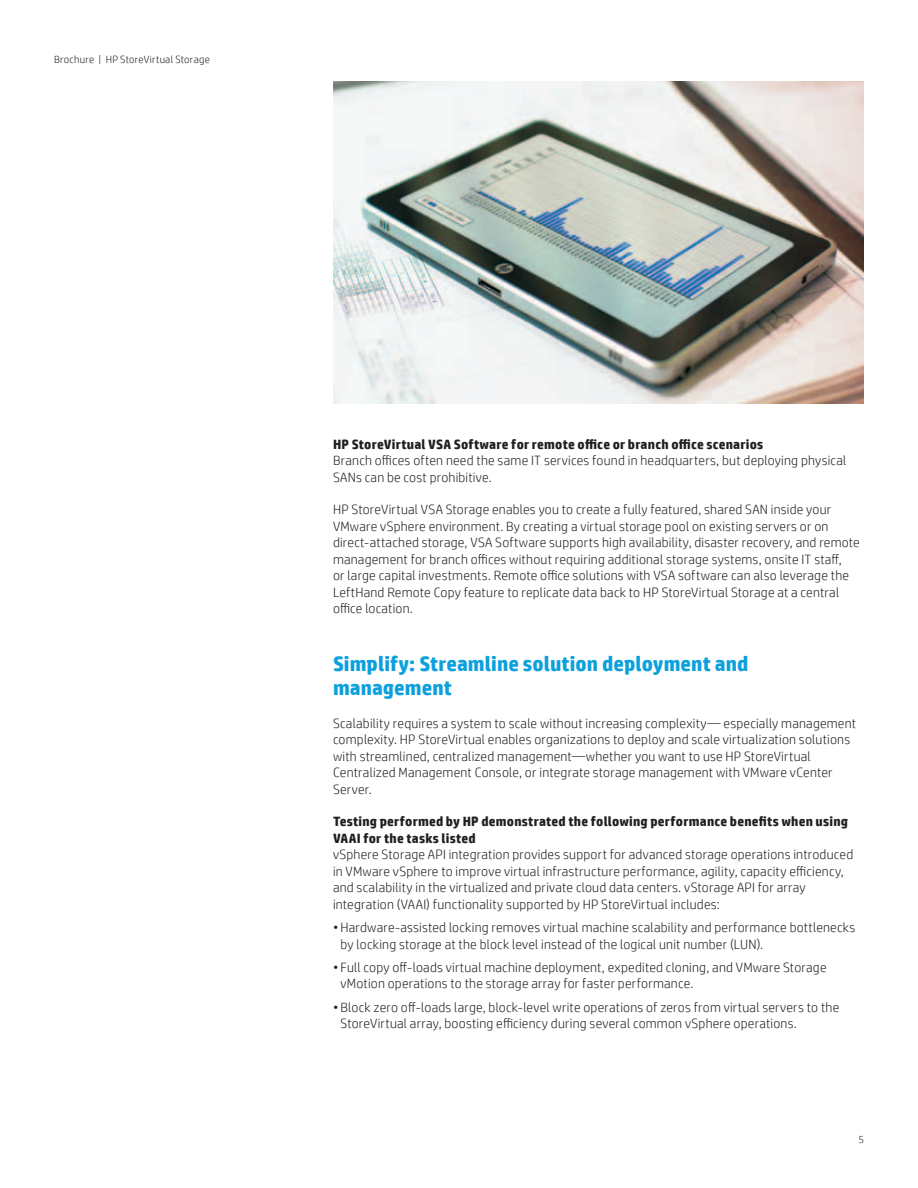
<style>
.page{position:relative;width:918px;height:1188px;background:#fff}
.page>*{position:absolute;margin:0;border:0;box-sizing:border-box;transform-origin:0 0}
.t1{font:700 21px/24px "HP Simplified";color:#0ca0dd}
.t2{font:300 13.5px/16.5px "HP Simplified";letter-spacing:.015em;color:#231f20}
.t3{font:700 13.5px/16.5px "HP Simplified";letter-spacing:.015em;color:#231f20}
.t4{font:300 10.5px "HP Simplified";letter-spacing:.025em;color:#231f20}
</style>
<div class="page">
<img style="left:333px;top:81px;width:531px;height:323px">
<p class="t4" style="left:54px;top:53px;width:157px">Brochure | HP StoreVirtual Storage</p>
<p class="t3" style="left:333px;top:436px;width:432px">HP StoreVirtual VSA Software for remote office or branch office scenarios</p>
<p class="t2" style="left:333px;top:452px;width:515px">Branch offices often need the same IT services found in headquarters, but deploying physical<br>SANs can be cost prohibitive.</p>
<p class="t2" style="left:333px;top:501px;width:528px">HP StoreVirtual VSA Storage enables you to create a fully featured, shared SAN inside your VMware vSphere environment. By creating a virtual storage pool on existing servers or on direct-attached storage, VSA Software supports high availability, disaster recovery, and remote management for branch offices without requiring additional storage systems, onsite IT staff,<br>or large capital investments. Remote office solutions with VSA software can also leverage the LeftHand Remote Copy feature to replicate data back to HP StoreVirtual Storage at a central office location.</p>
<h1 class="t1" style="left:333px;top:652px;width:417px">Simplify: Streamline solution deployment and management</h1>
<p class="t2" style="left:333px;top:715px;width:525px">Scalability requires a system to scale without increasing complexity— especially management complexity. HP StoreVirtual enables organizations to deploy and scale virtualization solutions with streamlined, centralized management—whether you want to use HP StoreVirtual Centralized Management Console, or integrate storage management with VMware vCenter Server.</p>
<p class="t3" style="left:333px;top:813px;width:517px">Testing performed by HP demonstrated the following performance benefits when using<br>VAAI for the tasks listed</p>
<p class="t2" style="left:333px;top:846px;width:522px">vSphere Storage API integration provides support for advanced storage operations introduced in VMware vSphere to improve virtual infrastructure performance, agility, capacity efficiency, and scalability in the virtualized and private cloud data centers. vStorage API for array integration (VAAI) functionality supported by HP StoreVirtual includes:</p>
<p class="t2" style="left:341px;top:919px;width:516px;text-indent:-8px">• Hardware-assisted locking removes virtual machine scalability and performance bottlenecks by locking storage at the block level instead of the logical unit number (LUN).</p>
<p class="t2" style="left:341px;top:959px;width:488px;text-indent:-8px">• Full copy off-loads virtual machine deployment, expedited cloning, and VMware Storage vMotion operations to the storage array for faster performance.</p>
<p class="t2" style="left:341px;top:999px;width:500px;text-indent:-8px">• Block zero off-loads large, block-level write operations of zeros from virtual servers to the<br>StoreVirtual array, boosting efficiency during several common vSphere operations.</p>
<p class="t4" style="left:858px;top:1133px;width:7px">5</p>
</div>
